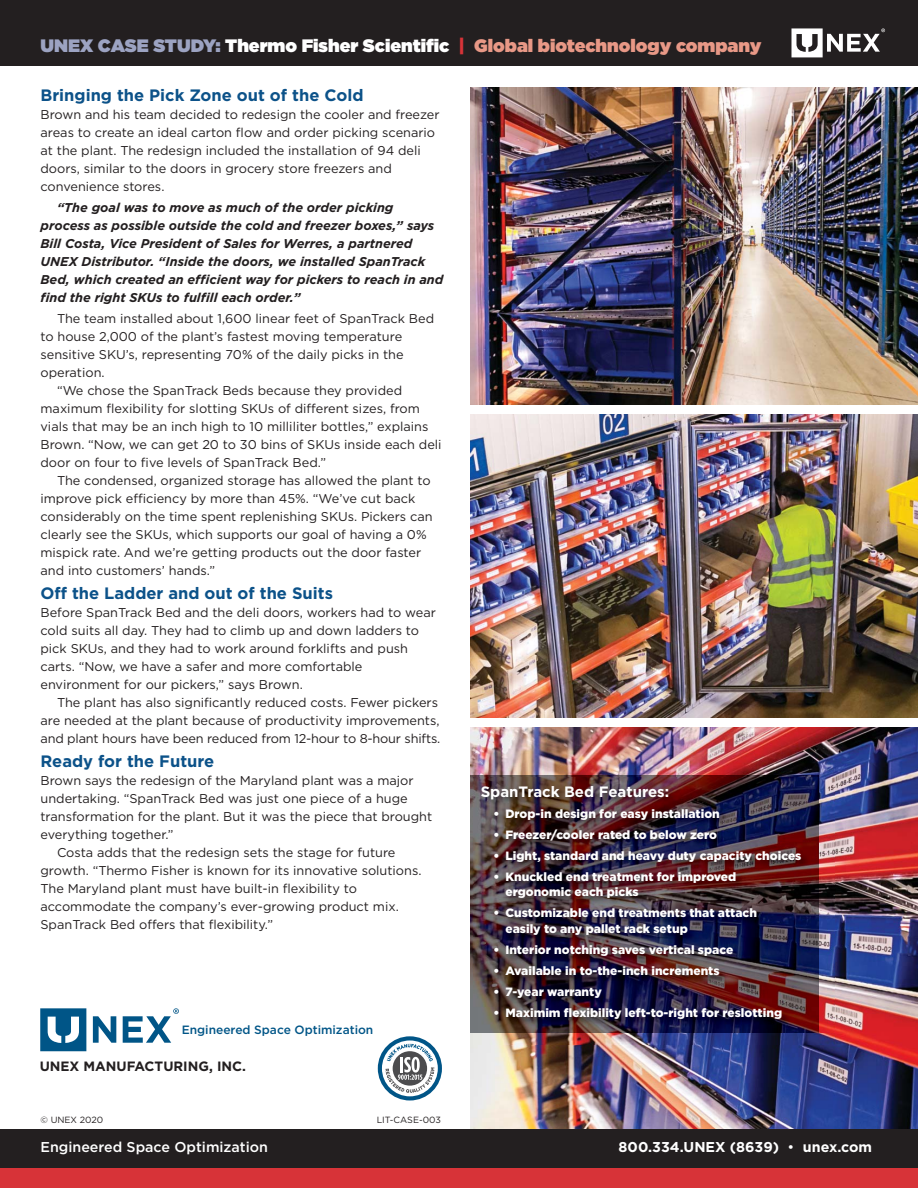
<style>
.page{position:relative;width:918px;height:1188px;background:#fff}
.page>*{position:absolute;margin:0;border:0;box-sizing:border-box;transform-origin:0 0}
.t1{font:900 18px "Gotham";color:#e89886}
.t2{font:700 16.5px "Gotham";color:#0c5289}
.t3{font:700 15px "Gotham";color:#fff}
.t4{font:500 14.25px "Gotham";color:#fff}
.t5{font:700 14.25px "Gotham";color:#fff}
.t6{font:700 13.5px "Gotham";color:#231f20}
.t7{font:12.75px/18px "Gotham";color:#231f20}
.t8{font:italic 700 12.75px/18px "Gotham";color:#231f20}
.t9{font:900 12px/15.8px "Gotham";color:#fff}
.t10{font:500 12px "Gotham";color:#005587}
.t11{font:9px "Gotham";color:#231f20}
.s1{color:#9ca3c2}
.s2{color:#fff}
.s3{color:#d73338}
.s4{font-weight:400}
</style>
<div class="page">
<img style="left:471px;top:728px;width:447px;height:401px">
<div style="left:0;top:1167px;width:918px;height:21px;background:#d73338"></div>
<div style="left:0;top:0;width:918px;height:66px;background:#231f20"></div>
<div style="left:0;top:1129px;width:918px;height:39px;background:#231f20"></div>
<img style="left:471px;top:88px;width:447px;height:317px">
<img style="left:471px;top:415px;width:447px;height:303px">
<img style="left:471px;top:776px;width:348px;height:1px">
<img style="left:471px;top:777px;width:2px;height:255px">
<img style="left:473px;top:777px;width:362px;height:267px">
<svg style="left:377px;top:1035px;width:66px;height:67px"></svg>
<svg style="left:378px;top:1036px;width:64px;height:65px"></svg>
<svg style="left:382px;top:1040px;width:56px;height:56px"></svg>
<svg style="left:385px;top:1044px;width:49px;height:49px"></svg>
<svg style="left:791px;top:28px;width:94px;height:29px"></svg>
<svg style="left:93px;top:1016px;width:23px;height:27px"></svg>
<svg style="left:123px;top:1008px;width:56px;height:35px"></svg>
<svg style="left:40px;top:1008px;width:46px;height:43px"></svg>
<h1 class="t1" style="left:40px;top:35px;width:723px"><span class="s1">UNEX CASE STUDY:</span> <span class="s2">Thermo Fisher Scientific</span> <span class="s3">|</span> Global biotechnology company</h1>
<p class="t2" style="left:40px;top:89px;width:324px">Bringing the Pick Zone out of the Cold</p>
<p class="t7" style="left:40px;top:106px;width:401px">Brown and his team decided to redesign the cooler and freezer areas to create an ideal carton flow and order picking scenario at the plant. The redesign included the installation of 94 deli doors, similar to the doors in grocery store freezers and convenience stores.</p>
<p class="t8" style="left:40px;top:199px;width:404px;text-indent:17px">“The goal was to move as much of the order picking process as possible outside the cold and freezer boxes,” says Bill Costa, Vice President of Sales for Werres, a partnered UNEX Distributor. “Inside the doors, we installed SpanTrack Bed, which created an efficient way for pickers to reach in and find the right SKUs to fulfill each order.”</p>
<p class="t7" style="left:57px;top:310px;width:379px">The team installed about 1,600 linear feet of SpanTrack Bed</p>
<p class="t7" style="left:40px;top:328px;width:363px">to house 2,000 of the plant’s fastest moving temperature</p>
<p class="t7" style="left:40px;top:346px;width:365px">sensitive SKU’s, representing 70% of the daily picks in the</p>
<p class="t7" style="left:40px;top:364px;width:66px">operation.</p>
<p class="t7" style="left:57px;top:382px;width:347px">“We chose the SpanTrack Beds because they provided</p>
<p class="t7" style="left:40px;top:400px;width:381px">maximum flexibility for slotting SKUs of different sizes, from</p>
<p class="t7" style="left:40px;top:418px;width:389px">vials that may be an inch high to 10 milliliter bottles,” explains</p>
<p class="t7" style="left:40px;top:436px;width:403px">Brown. “Now, we can get 20 to 30 bins of SKUs inside each deli</p>
<p class="t7" style="left:40px;top:454px;width:287px">door on four to five levels of SpanTrack Bed.”</p>
<p class="t7" style="left:57px;top:472px;width:375px">The condensed, organized storage has allowed the plant to</p>
<p class="t7" style="left:40px;top:490px;width:376px">improve pick efficiency by more than 45%. “We’ve cut back</p>
<p class="t7" style="left:40px;top:508px;width:394px">considerably on the time spent replenishing SKUs. Pickers can</p>
<p class="t7" style="left:40px;top:526px;width:388px">clearly see the SKUs, which supports our goal of having a 0%</p>
<p class="t7" style="left:40px;top:544px;width:382px">mispick rate. And we’re getting products out the door faster</p>
<p class="t7" style="left:40px;top:562px;width:176px">and into customers’ hands.”</p>
<p class="t2" style="left:40px;top:587px;width:294px">Off the Ladder and out of the Suits</p>
<p class="t7" style="left:40px;top:604px;width:397px">Before SpanTrack Bed and the deli doors, workers had to wear cold suits all day. They had to climb up and down ladders to pick SKUs, and they had to work around forklifts and push carts. “Now, we have a safer and more comfortable environment for our pickers,” says Brown.</p>
<p class="t7" style="left:40px;top:694px;width:401px;text-indent:17px">The plant has also significantly reduced costs. Fewer pickers are needed at the plant because of productivity improvements, and plant hours have been reduced from 12-hour to 8-hour shifts.</p>
<p class="t2" style="left:40px;top:755px;width:175px">Ready for the Future</p>
<p class="t7" style="left:40px;top:772px;width:375px">Brown says the redesign of the Maryland plant was a major</p>
<p class="t7" style="left:40px;top:790px;width:369px">undertaking. “SpanTrack Bed was just one piece of a huge</p>
<p class="t7" style="left:40px;top:808px;width:393px">transformation for the plant. But it was the piece that brought</p>
<p class="t7" style="left:40px;top:826px;width:135px">everything together.”</p>
<p class="t7" style="left:57px;top:844px;width:340px">Costa adds that the redesign sets the stage for future</p>
<p class="t7" style="left:40px;top:862px;width:383px">growth. “Thermo Fisher is known for its innovative solutions.</p>
<p class="t7" style="left:40px;top:880px;width:318px">The Maryland plant must have built-in flexibility to</p>
<p class="t7" style="left:40px;top:898px;width:360px">accommodate the company’s ever-growing product mix.</p>
<p class="t7" style="left:40px;top:916px;width:234px">SpanTrack Bed offers that flexibility.”</p>
<p class="t10" style="left:182px;top:1025px;width:193px">Engineered Space Optimization</p>
<p class="t6" style="left:40px;top:1061px;width:208px">UNEX MANUFACTURING, INC.</p>
<p class="t11" style="left:41px;top:1116px;width:64px">© UNEX 2020</p>
<p class="t11" style="left:377px;top:1116px;width:66px">LIT-CASE-003</p>
<p class="t3" style="left:481px;top:786px;width:190px">SpanTrack Bed Features:</p>
<p class="t9" style="left:493px;top:806px;width:228px">• Drop-in design for easy installation</p>
<p class="t9" style="left:493px;top:827px;width:225px">• Freezer/cooler rated to below zero</p>
<p class="t9" style="left:493px;top:848px;width:309px">• Light, standard and heavy duty capacity choices</p>
<p class="t9" style="left:505px;top:869px;width:232px;text-indent:-12px">• Knuckled end treatment for improved ergonomic each picks</p>
<p class="t9" style="left:505px;top:906px;width:253px;text-indent:-12px">• Customizable end treatments that attach easily to any pallet rack setup</p>
<p class="t9" style="left:493px;top:943px;width:241px">• Interior notching saves vertical space</p>
<p class="t9" style="left:493px;top:964px;width:228px">• Available in to-the-inch increments</p>
<p class="t9" style="left:493px;top:985px;width:110px">• 7-year warranty</p>
<p class="t9" style="left:493px;top:1006px;width:290px">• Maximim flexibility left-to-right for reslotting</p>
<p class="t4" style="left:40px;top:1142px;width:229px">Engineered Space Optimization</p>
<p class="t5" style="left:619px;top:1142px;width:255px">800.334.UNEX (8639) <span class="s4">•</span> unex.com</p>
</div>
